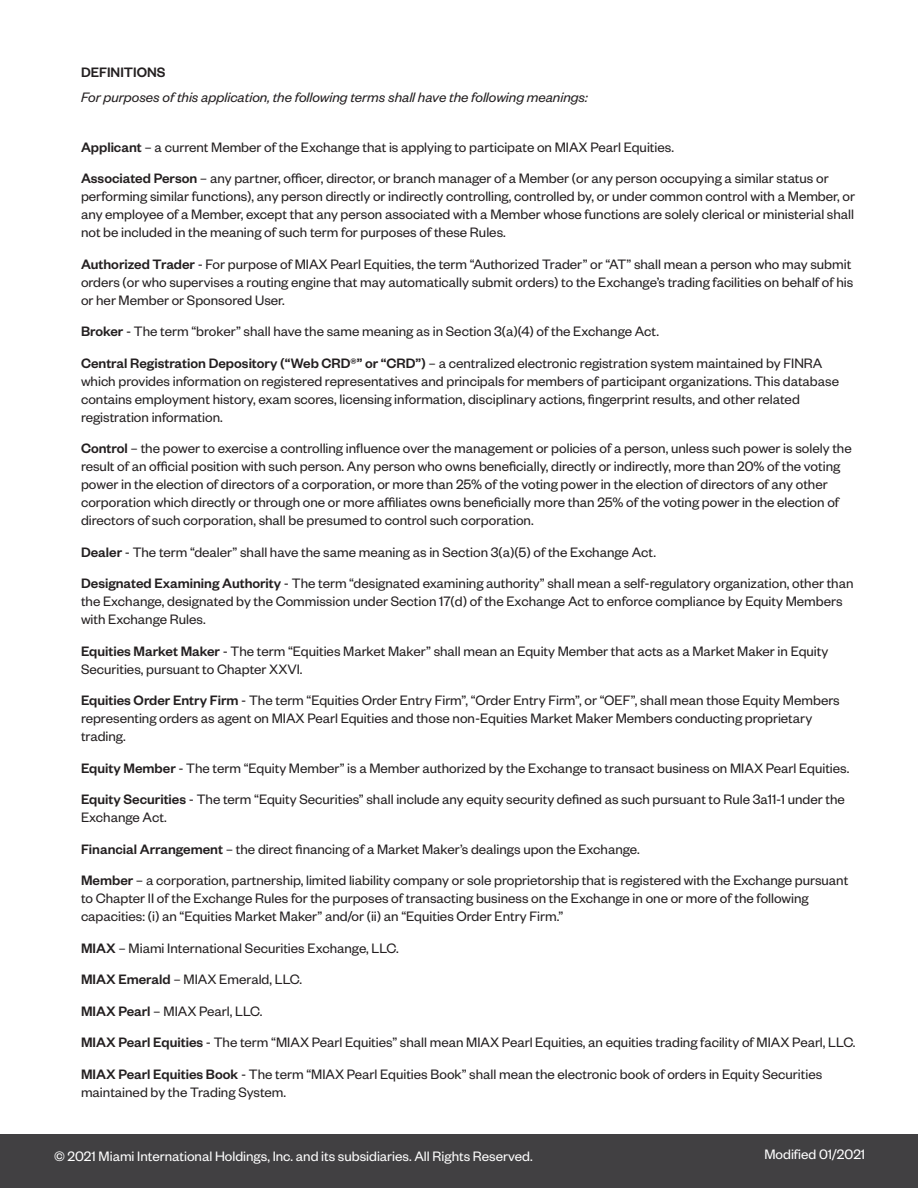
<style>
.page{position:relative;width:918px;height:1188px;background:#fff}
.page>*{position:absolute;margin:0;border:0;box-sizing:border-box;transform-origin:0 0}
.t1{font:15px/18px "Founders Grotesk";color:#231f20}
.t2{font:15px "Founders Grotesk";color:#fff}
.t3{font:italic 15px "Founders Grotesk";color:#231f20}
.t4{font:500 15px "Founders Grotesk";color:#231f20}
.s1{font-weight:500}
</style>
<div class="page">
<div style="left:0;top:1135px;width:918px;height:53px;background:#414042"></div>
<p class="t4" style="left:81px;top:63px;width:86px">DEFINITIONS</p>
<p class="t3" style="left:81px;top:88px;width:508px">For purposes of this application, the following terms shall have the following meanings:</p>
<p class="t1" style="left:81px;top:130px;width:749px;line-height:31.5px"><span class="s1">Applicant</span> – a current Member of the Exchange that is applying to participate on MIAX Pearl Equities.<br><span class="s1">Associated Person</span> – any partner, officer, director, or branch manager of a Member (or any person occupying a similar status or</p>
<p class="t1" style="left:81px;top:187px;width:776px;text-align:justify">performing similar functions), any person directly or indirectly controlling, controlled by, or under common control with a Member, or any employee of a Member, except that any person associated with a Member whose functions are solely clerical or ministerial shall not be included in the meaning of such term for purposes of these Rules.</p>
<p class="t1" style="left:81px;top:254px;width:774px"><span class="s1">Authorized Trader</span> - For purpose of MIAX Pearl Equities, the term “Authorized Trader” or “AT” shall mean a person who may submit orders (or who supervises a routing engine that may automatically submit orders) to the Exchange’s trading facilities on behalf of his or her Member or Sponsored User.</p>
<p class="t1" style="left:81px;top:315px;width:743px;line-height:31.5px"><span class="s1">Broker</span> - The term “broker” shall have the same meaning as in Section 3(a)(4) of the Exchange Act.<br><span class="s1">Central Registration Depository (“Web CRD®” or “CRD”)</span> – a centralized electronic registration system maintained by FINRA</p>
<p class="t1" style="left:81px;top:371px;width:760px">which provides information on registered representatives and principals for members of participant organizations. This database contains employment history, exam scores, licensing information, disciplinary actions, fingerprint results, and other related registration information.</p>
<p class="t1" style="left:81px;top:439px;width:772px"><span class="s1">Control</span> – the power to exercise a controlling influence over the management or policies of a person, unless such power is solely the result of an official position with such person. Any person who owns beneficially, directly or indirectly, more than 20% of the voting power in the election of directors of a corporation, or more than 25% of the voting power in the election of directors of any other corporation which directly or through one or more affiliates owns beneficially more than 25% of the voting power in the election of directors of such corporation, shall be presumed to control such corporation.</p>
<p class="t1" style="left:81px;top:535px;width:774px;line-height:31.5px"><span class="s1">Dealer</span> - The term “dealer” shall have the same meaning as in Section 3(a)(5) of the Exchange Act.<br><span class="s1">Designated Examining Authority</span> - The term “designated examining authority” shall mean a self-regulatory organization, other than</p>
<p class="t1" style="left:81px;top:592px;width:763px">the Exchange, designated by the Commission under Section 17(d) of the Exchange Act to enforce compliance by Equity Members with Exchange Rules.</p>
<p class="t1" style="left:81px;top:641px;width:749px"><span class="s1">Equities Market Maker</span> - The term “Equities Market Maker” shall mean an Equity Member that acts as a Market Maker in Equity<br>Securities, pursuant to Chapter XXVI.</p>
<p class="t1" style="left:81px;top:691px;width:760px"><span class="s1">Equities Order Entry Firm</span> - The term “Equities Order Entry Firm”, “Order Entry Firm”, or “OEF”, shall mean those Equity Members representing orders as agent on MIAX Pearl Equities and those non-Equities Market Maker Members conducting proprietary trading.</p>
<p class="t1" style="left:81px;top:751px;width:770px;line-height:31.5px"><span class="s1">Equity Member</span> - The term “Equity Member” is a Member authorized by the Exchange to transact business on MIAX Pearl Equities.<br><span class="s1">Equity Securities</span> - The term “Equity Securities” shall include any equity security defined as such pursuant to Rule 3a11-1 under the</p>
<p class="t1" style="left:81px;top:801px;width:769px;line-height:31.5px">Exchange Act.<br><span class="s1">Financial Arrangement</span> – the direct financing of a Market Maker’s dealings upon the Exchange.<br><span class="s1">Member</span> – a corporation, partnership, limited liability company or sole proprietorship that is registered with the Exchange pursuant</p>
<p class="t1" style="left:81px;top:889px;width:729px">to Chapter II of the Exchange Rules for the purposes of transacting business on the Exchange in one or more of the following capacities: (i) an “Equities Market Maker” and/or (ii) an “Equities Order Entry Firm.”</p>
<p class="t1" style="left:81px;top:931px;width:776px;line-height:31.5px"><span class="s1">MIAX</span> – Miami International Securities Exchange, LLC.<br><span class="s1">MIAX Emerald</span> – MIAX Emerald, LLC.<br><span class="s1">MIAX Pearl</span> – MIAX Pearl, LLC.<br><span class="s1">MIAX Pearl Equities</span> - The term “MIAX Pearl Equities” shall mean MIAX Pearl Equities, an equities trading facility of MIAX Pearl, LLC.<br><span class="s1">MIAX Pearl Equities Book</span> - The term “MIAX Pearl Equities Book” shall mean the electronic book of orders in Equity Securities</p>
<p class="t1" style="left:81px;top:1082px;width:207px">maintained by the Trading System.</p>
<p class="t2" style="left:54px;top:1147px;width:480px">© 2021 Miami International Holdings, Inc. and its subsidiaries. All Rights Reserved.</p>
<p class="t2" style="left:764px;top:1145px;width:102px">Modified 01/2021</p>
</div>
